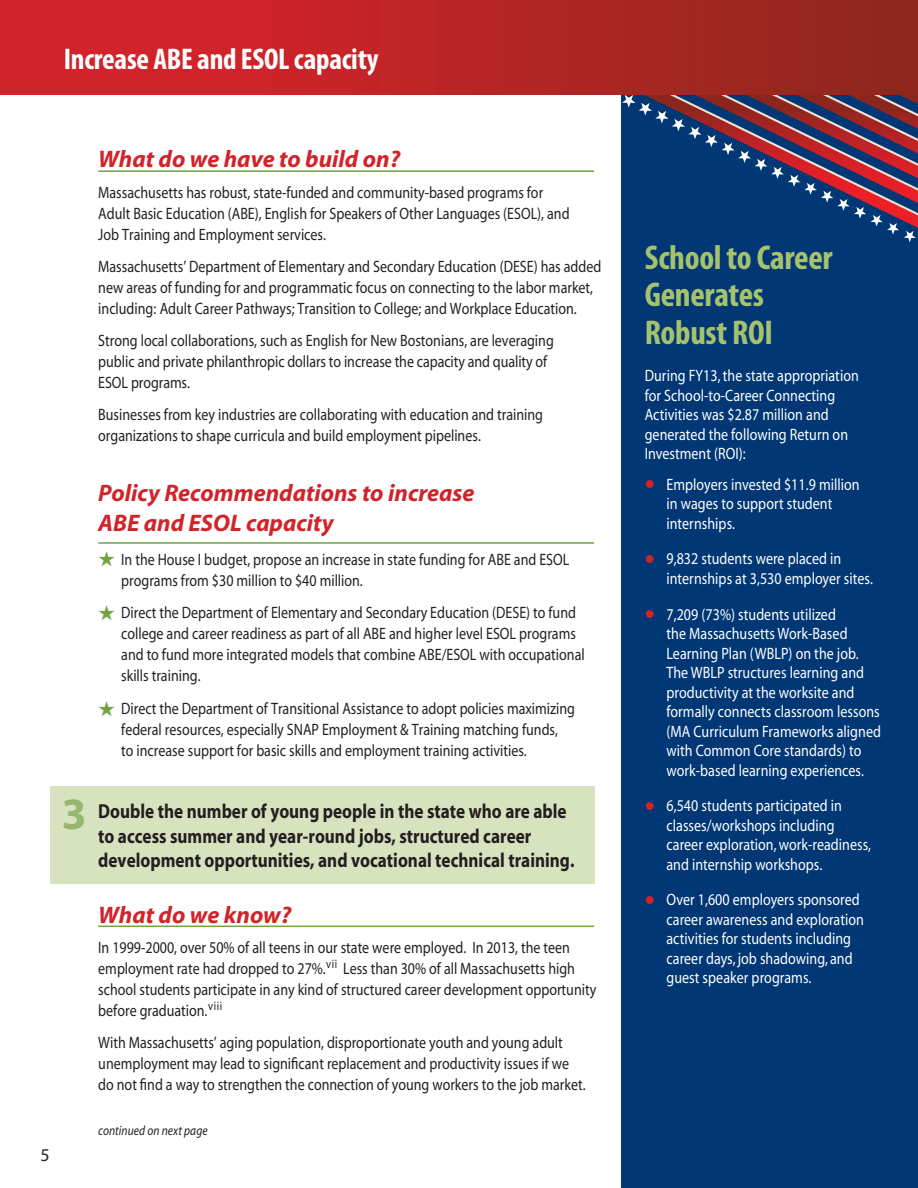
<style>
.page{position:relative;width:918px;height:1188px;background:#fff}
.page>*{position:absolute;margin:0;border:0;box-sizing:border-box;transform-origin:0 0}
.t1{font:700 45px "Myriad";color:#97b770}
.t2{font:700 condensed 34.5px/37.5px "Myriad Pro";letter-spacing:-.01em;color:#a6c26d}
.t3{font:700 condensed 30px "Myriad Pro";letter-spacing:-.01em;color:#fff}
.Body_Text{font:italic 700 24px/30px "Myriad";color:#d1232a}
.Body_Text-2{font:700 20.25px/24.8px "Myriad";color:#231f20;scale:.85 1}
.t4{font:18px "Myriad";color:#231f20}
.Body_Text-3{font:16.5px/21px "Myriad";color:#231f20;scale:.85 1}
.Body_Text-4{font:16.5px/19.5px "Myriad";letter-spacing:.005em;color:#fff;scale:.85 1}
.Body_Text-5{font:italic 13.5px "Myriad";letter-spacing:.005em;color:#231f20;scale:.85 1}
.s1{color:#71a341}
.s2{color:#d1232a}
</style>
<div class="page">
<div style="left:621px;top:72px;width:297px;height:1116px;background:#013775"></div>
<svg style="left:622px;top:94px;width:296px;height:148px"></svg>
<div style="left:0;top:0;width:918px;height:94px;background:linear-gradient(to right,#de222d,#90281c)"></div>
<div style="left:51px;top:786px;width:544px;height:97px;background:#d7e3bf"></div>
<hr style="left:98px;top:170px;width:496px;height:2px;background:#71a341">
<hr style="left:98px;top:542px;width:496px;height:2px;background:#71a341">
<hr style="left:98px;top:926px;width:496px;height:1px;background:#71a341">
<p class="t3" style="left:64px;top:40px;width:316px">Increase ABE and ESOL capacity</p>
<p class="Body_Text" style="left:98px;top:144px;width:303px">What do we have to build on?</p>
<p class="Body_Text-3" style="left:98px;top:183px;width:556px">Massachusetts has robust, state-funded and community-based programs for<br>Adult Basic Education (ABE), English for Speakers of Other Languages (ESOL), and<br>Job Training and Employment services.</p>
<p class="Body_Text-3" style="left:98px;top:257px;width:593px">Massachusetts’ Department of Elementary and Secondary Education (DESE) has added new areas of funding for and programmatic focus on connecting to the labor market, including: Adult Career Pathways; Transition to College; and Workplace Education.</p>
<p class="Body_Text-3" style="left:98px;top:331px;width:537px">Strong local collaborations, such as English for New Bostonians, are leveraging public and private philanthropic dollars to increase the capacity and quality of<br>ESOL programs.</p>
<p class="Body_Text-3" style="left:98px;top:404px;width:525px">Businesses from key industries are collaborating with education and training organizations to shape curricula and build employment pipelines.</p>
<p class="Body_Text" style="left:98px;top:479px;width:378px">Policy Recommendations to increase<br>ABE and ESOL capacity</p>
<p class="Body_Text-3" style="left:121px;top:549px;width:529px;text-indent:-23px"><span class="s1">★</span> In the House I budget, propose an increase in state funding for ABE and ESOL programs from $30 million to $40 million.</p>
<p class="Body_Text-3" style="left:121px;top:603px;width:547px;text-indent:-23px"><span class="s1">★</span> Direct the Department of Elementary and Secondary Education (DESE) to fund college and career readiness as part of all ABE and higher level ESOL programs and to fund more integrated models that combine ABE/ESOL with occupational skills training.</p>
<p class="Body_Text-3" style="left:121px;top:699px;width:536px;text-indent:-23px"><span class="s1">★</span> Direct the Department of Transitional Assistance to adopt policies maximizing federal resources, especially SNAP Employment &amp; Training matching funds,<br>to increase support for basic skills and employment training activities.</p>
<p class="t4" style="left:40px;top:1146px;width:11px">5</p>
<p class="t1" style="left:62px;top:790px;width:26px">3</p>
<p class="Body_Text-2" style="left:98px;top:799px;width:562px">Double the number of young people in the state who are able to access summer and year-round jobs, structured career development opportunities, and vocational technical training.</p>
<p class="Body_Text" style="left:98px;top:901px;width:195px">What do we know?</p>
<p class="Body_Text-3" style="left:98px;top:937px;width:587px">In 1999-2000, over 50% of all teens in our state were employed. In 2013, the teen employment rate had dropped to 27%.<sup>vii</sup> Less than 30% of all Massachusetts high school students participate in any kind of structured career development opportunity before graduation.<sup>viii</sup></p>
<p class="Body_Text-3" style="left:98px;top:1032px;width:575px">With Massachusetts’ aging population, disproportionate youth and young adult unemployment may lead to significant replacement and productivity issues if we do not find a way to strengthen the connection of young workers to the job market.</p>
<p class="Body_Text-5" style="left:98px;top:1123px;width:130px">continued on next page</p>
<p class="t2" style="left:645px;top:238px;width:189px">School to Career<br>Generates<br>Robust ROI</p>
<p class="Body_Text-4" style="left:645px;top:367px;width:253px">During FY13, the state appropriation for School-to-Career Connecting<br>Activities was $2.87 million and generated the following Return on<br>Investment (ROI):</p>
<p class="Body_Text-4" style="left:667px;top:475px;width:229px;text-indent:-22px"><span class="s2">●</span> Employers invested $11.9 million in wages to support student internships.</p>
<p class="Body_Text-4" style="left:667px;top:550px;width:244px;text-indent:-22px"><span class="s2">●</span> 9,832 students were placed in internships at 3,530 employer sites.</p>
<p class="Body_Text-4" style="left:667px;top:605px;width:254px;text-indent:-22px"><span class="s2">●</span> 7,209 (73%) students utilized<br>the Massachusetts Work-Based Learning Plan (WBLP) on the job.<br>The WBLP structures learning and productivity at the worksite and formally connects classroom lessons (MA Curriculum Frameworks aligned with Common Core standards) to work-based learning experiences.</p>
<p class="Body_Text-4" style="left:667px;top:797px;width:242px;text-indent:-22px"><span class="s2">●</span> 6,540 students participated in classes/workshops including career exploration, work-readiness, and internship workshops.</p>
<p class="Body_Text-4" style="left:667px;top:891px;width:234px;text-indent:-22px"><span class="s2">●</span> Over 1,600 employers sponsored career awareness and exploration activities for students including career days, job shadowing, and guest speaker programs.</p>
</div>
